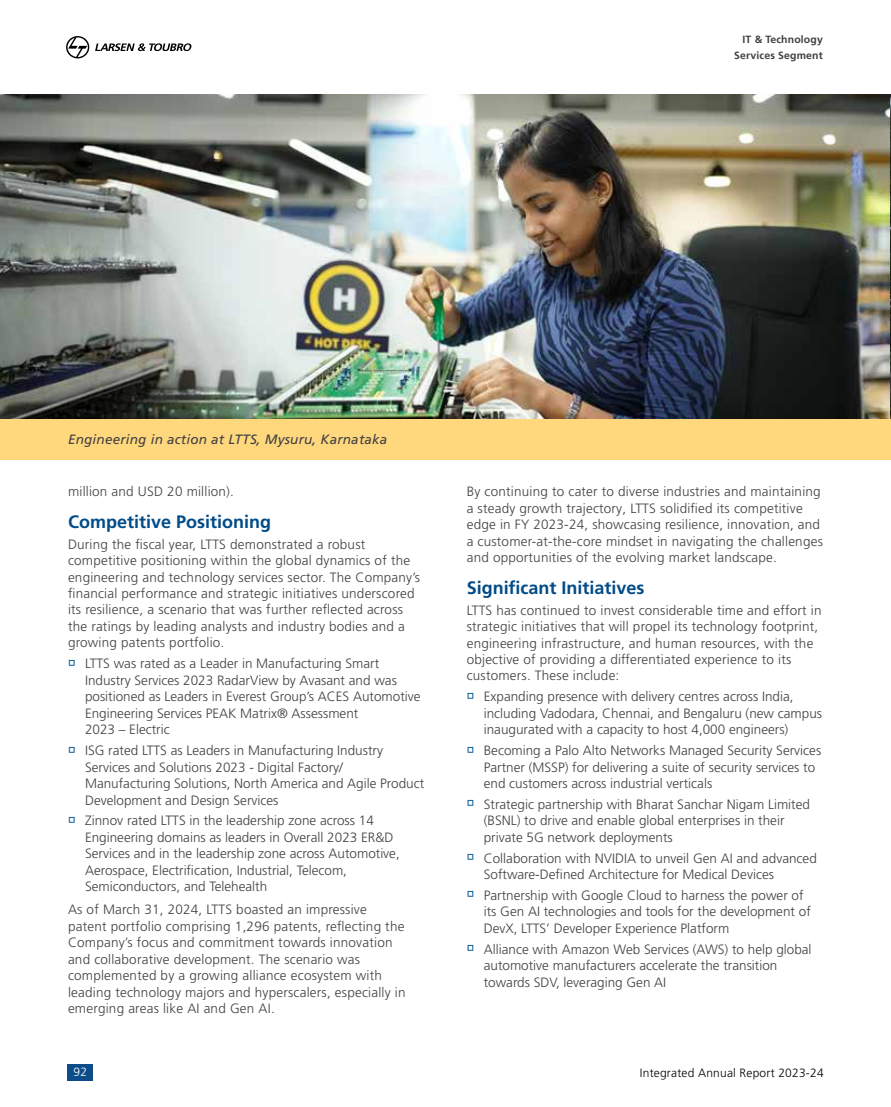
<style>
.page{position:relative;width:891px;height:1107px;background:#fff}
.page>*{position:absolute;margin:0;border:0;box-sizing:border-box;transform-origin:0 0}
.t1{font:700 18px "Frutiger LT Pro";color:#004b88}
.t2{font:300 13.5px/16.5px "Frutiger LT Pro";color:#414042}
.t3{font:italic 13.5px "Frutiger LT Pro";letter-spacing:.015em;color:#414042}
.t4{font:300 12px "Frutiger LT Pro";letter-spacing:.015em;color:#000}
.t5{font:300 12px "Frutiger LT Pro";color:#fff}
.t6{font:700 10.5px/16.5px "Frutiger LT Pro";letter-spacing:.015em;color:#414042;text-align:right}
.s1{color:#005691}
</style>
<div class="page">
<div style="left:0;top:419px;width:891px;height:41px;background:#ffd77d"></div>
<svg style="left:66px;top:36px;width:23px;height:22px"></svg>
<svg style="left:95px;top:43px;width:96px;height:8px"></svg>
<div style="left:68px;top:1064px;width:25px;height:16px;background:#0c4d89"></div>
<img style="left:0;top:94px;width:891px;height:325px">
<p class="t6" style="left:734px;top:31px;width:90px">IT &amp; Technology<br>Services Segment</p>
<p class="t3" style="left:68px;top:431px;width:321px">Engineering in action at LTTS, Mysuru, Karnataka</p>
<p class="t2" style="left:68px;top:483px;width:168px">million and USD 20 million).</p>
<h1 class="t1" style="left:68px;top:511px;width:205px">Competitive Positioning</h1>
<p class="t2" style="left:68px;top:536px;width:354px">During the fiscal year, LTTS demonstrated a robust competitive positioning within the global dynamics of the engineering and technology services sector. The Company’s financial performance and strategic initiatives underscored its resilience, a scenario that was further reflected across the ratings by leading analysts and industry bodies and a growing patents portfolio.</p>
<p class="t2" style="left:85px;top:655px;width:337px;text-indent:-17px"><span class="s1">→</span> LTTS was rated as a Leader in Manufacturing Smart Industry Services 2023 RadarView by Avasant and was positioned as Leaders in Everest Group’s ACES Automotive Engineering Services PEAK Matrix® Assessment<br>2023 – Electric</p>
<p class="t2" style="left:85px;top:742px;width:341px;text-indent:-17px"><span class="s1">→</span> ISG rated LTTS as Leaders in Manufacturing Industry Services and Solutions 2023 - Digital Factory/ Manufacturing Solutions, North America and Agile Product Development and Design Services</p>
<p class="t2" style="left:85px;top:812px;width:316px;text-indent:-17px"><span class="s1">→</span> Zinnov rated LTTS in the leadership zone across 14<br>Engineering domains as leaders in Overall 2023 ER&amp;D Services and in the leadership zone across Automotive, Aerospace, Electrification, Industrial, Telecom, Semiconductors, and Telehealth</p>
<p class="t2" style="left:68px;top:901px;width:339px">As of March 31, 2024, LTTS boasted an impressive patent portfolio comprising 1,296 patents, reflecting the Company’s focus and commitment towards innovation and collaborative development. The scenario was complemented by a growing alliance ecosystem with leading technology majors and hyperscalers, especially in emerging areas like AI and Gen AI.</p>
<p class="t2" style="left:467px;top:483px;width:358px">By continuing to cater to diverse industries and maintaining a steady growth trajectory, LTTS solidified its competitive edge in FY 2023-24, showcasing resilience, innovation, and a customer-at-the-core mindset in navigating the challenges and opportunities of the evolving market landscape.</p>
<h1 class="t1" style="left:467px;top:577px;width:179px">Significant Initiatives</h1>
<p class="t2" style="left:467px;top:602px;width:356px">LTTS has continued to invest considerable time and effort in strategic initiatives that will propel its technology footprint, engineering infrastructure, and human resources, with the objective of providing a differentiated experience to its customers. These include:</p>
<p class="t2" style="left:484px;top:688px;width:340px;text-indent:-17px"><span class="s1">→</span> Expanding presence with delivery centres across India, including Vadodara, Chennai, and Bengaluru (new campus inaugurated with a capacity to host 4,000 engineers)</p>
<p class="t2" style="left:484px;top:742px;width:339px;text-indent:-17px"><span class="s1">→</span> Becoming a Palo Alto Networks Managed Security Services<br>Partner (MSSP) for delivering a suite of security services to end customers across industrial verticals</p>
<p class="t2" style="left:484px;top:796px;width:328px;text-indent:-17px"><span class="s1">→</span> Strategic partnership with Bharat Sanchar Nigam Limited (BSNL) to drive and enable global enterprises in their private 5G network deployments</p>
<p class="t2" style="left:484px;top:850px;width:335px;text-indent:-17px"><span class="s1">→</span> Collaboration with NVIDIA to unveil Gen AI and advanced<br>Software-Defined Architecture for Medical Devices</p>
<p class="t2" style="left:484px;top:887px;width:329px;text-indent:-17px"><span class="s1">→</span> Partnership with Google Cloud to harness the power of its Gen AI technologies and tools for the development of<br>DevX, LTTS’ Developer Experience Platform</p>
<p class="t2" style="left:484px;top:941px;width:329px;text-indent:-17px"><span class="s1">→</span> Alliance with Amazon Web Services (AWS) to help global automotive manufacturers accelerate the transition towards SDV, leveraging Gen AI</p>
<p class="t5" style="left:74px;top:1065px;width:15px">92</p>
<p class="t4" style="left:640px;top:1066px;width:185px">Integrated Annual Report 2023-24</p>
</div>
